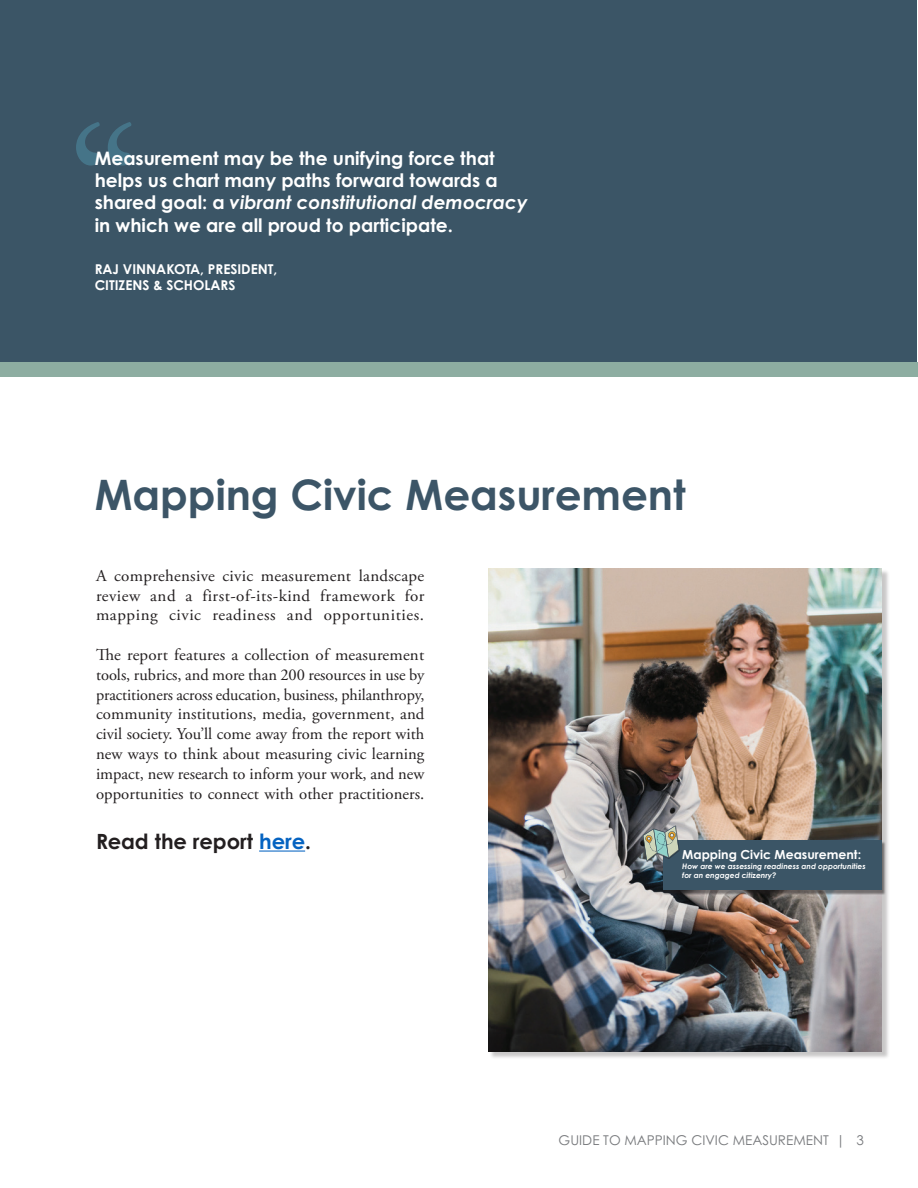
<style>
.page{position:relative;width:918px;height:1188px;background:#fff}
.page>*{position:absolute;margin:0;border:0;box-sizing:border-box;transform-origin:0 0}
.t1{font:187.5px "Adobe Garamond Pro";color:#529cb4}
.t2{font:700 42px "Century Gothic Pro";color:#3c5567}
.justified{font:700 21px "Century Gothic Pro";color:#231f20}
.t3{font:700 18.6px/22.4px "Century Gothic Pro";color:#fff}
.justified-2{font:16.5px/19.8px "Adobe Garamond Pro";letter-spacing:.015em;color:#231f20;text-align:justify}
.t4{font:700 13.5px "Century Gothic Pro";color:#fff}
.t5{font:13.5px "Century Gothic Pro";color:#787a7d}
.t6{font:700 12.45px "Century Gothic Pro";color:#fff}
.t7{font:italic 700 7.5px/8.9px "Century Gothic Pro";color:#fff}
.s1{font-style:italic}
.s2{color:#0563c1}
</style>
<div class="page">
<hr style="left:259px;top:851px;width:46px;height:1px;background:#0563c1">
<div style="left:0;top:0;width:916px;height:369px;background:#3b5566"></div>
<div style="left:489px;top:569px;width:401px;height:491px;background:#231f20;opacity:.25"></div>
<img style="left:488px;top:568px;width:394px;height:484px">
<div style="left:663px;top:841px;width:223px;height:54px;background:#231f20;opacity:.54"></div>
<div style="left:663px;top:840px;width:219px;height:49px;background:#3b5566"></div>
<div style="left:643px;top:826px;width:37px;height:36px;background:#231f20;opacity:.5"></div>
<svg style="left:643px;top:825px;width:36px;height:36px"></svg>
<div style="left:0;top:362px;width:918px;height:14px;background:#8dada1"></div>
<h1 class="t1" style="left:66px;top:82px;width:77px">“</h1>
<p class="t3" style="left:95px;top:147px;width:435px">Measurement may be the unifying force that helps us chart many paths forward towards a shared goal: a <span class="s1">vibrant constitutional democracy </span>in which we are all proud to participate.</p>
<p class="t4" style="left:95px;top:260px;width:184px">RAJ VINNAKOTA, PRESIDENT,</p>
<p class="t4" style="left:95px;top:276px;width:142px">CITIZENS &amp; SCHOLARS</p>
<p class="t2" style="left:95px;top:469px;width:593px">Mapping Civic Measurement</p>
<p class="justified-2" style="left:96px;top:566px;width:330px">A comprehensive civic measurement landscape review and a first-of-its-kind framework for mapping civic readiness and opportunities.</p>
<p class="justified-2" style="left:96px;top:645px;width:330px">The report features a collection of measurement tools, rubrics, and more than 200 resources in use by practitioners across education, business, philanthropy, community institutions, media, government, and civil society. You’ll come away from the report with new ways to think about measuring civic learning impact, new research to inform your work, and new opportunities to connect with other practitioners.</p>
<p class="justified" style="left:96px;top:828px;width:217px">Read the report <span class="s2">here</span>.</p>
<p class="t6" style="left:682px;top:846px;width:180px">Mapping Civic Measurement:</p>
<p class="t7" style="left:682px;top:862px;width:185px">How are we assessing readiness and opportunities for an engaged citizenry?</p>
<p class="t5" style="left:559px;top:1132px;width:307px">GUIDE TO MAPPING CIVIC MEASUREMENT | 3</p>
</div>
